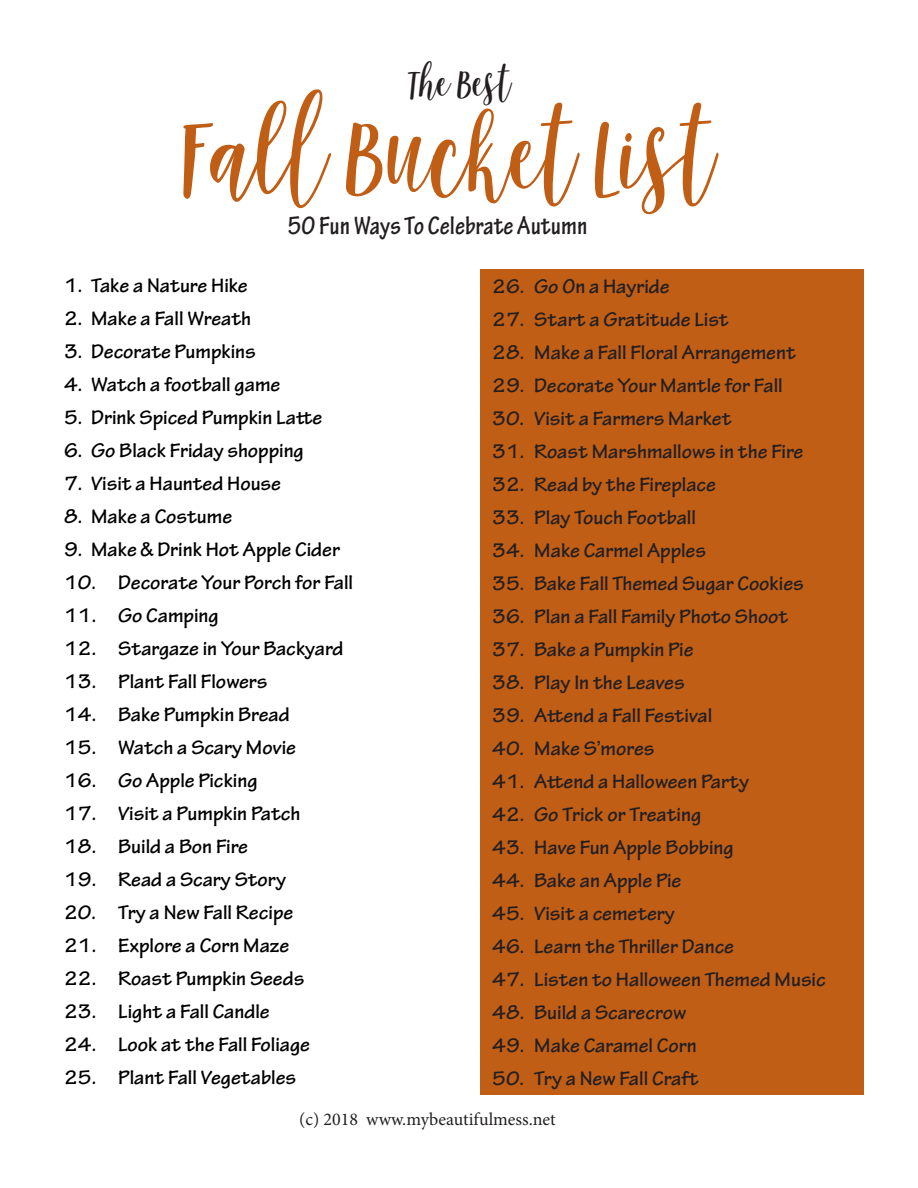
<style>
.page{position:relative;width:918px;height:1188px;background:#fff}
.page>*{position:absolute;margin:0;border:0;box-sizing:border-box;transform-origin:0 0}
.t1{font:72px "Malisia Script";color:#c15e16}
.t2{font:700 condensed 27px "Tekton Pro";color:#231f20}
.t3{font:27px "Malisia Script";color:#231f20}
.t4{font:700 21px "Tekton Pro";color:#231f20}
.t5{font:700 21px "Tekton Pro";color:#000}
.t6{font:18px "Minion Pro";color:#231f20}
</style>
<div class="page">
<div style="left:480px;top:269px;width:384px;height:825px;background:#c15e16"></div>
<p class="t3" style="left:407px;top:67px;width:105px">The Best</p>
<p class="t1" style="left:182px;top:111px;width:534px">Fall Bucket List</p>
<p class="t2" style="left:287px;top:210px;width:301px">50 Fun Ways To Celebrate Autumn</p>
<p class="t5" style="left:64px;top:273px;width:185px">1. Take a Nature Hike</p>
<p class="t5" style="left:64px;top:306px;width:189px">2. Make a Fall Wreath</p>
<p class="t5" style="left:64px;top:339px;width:193px">3. Decorate Pumpkins</p>
<p class="t5" style="left:64px;top:372px;width:218px">4. Watch a football game</p>
<p class="t5" style="left:64px;top:405px;width:260px">5. Drink Spiced Pumpkin Latte</p>
<p class="t5" style="left:64px;top:438px;width:241px">6. Go Black Friday shopping</p>
<p class="t5" style="left:64px;top:471px;width:218px">7. Visit a Haunted House</p>
<p class="t5" style="left:64px;top:504px;width:170px">8. Make a Costume</p>
<p class="t5" style="left:64px;top:537px;width:277px">9. Make &amp; Drink Hot Apple Cider</p>
<p class="t5" style="left:64px;top:570px;width:290px">10. Decorate Your Porch for Fall</p>
<p class="t5" style="left:64px;top:603px;width:156px">11. Go Camping</p>
<p class="t5" style="left:64px;top:636px;width:281px">12. Stargaze in Your Backyard</p>
<p class="t5" style="left:64px;top:669px;width:205px">13. Plant Fall Flowers</p>
<p class="t5" style="left:64px;top:702px;width:227px">14. Bake Pumpkin Bread</p>
<p class="t5" style="left:64px;top:735px;width:233px">15. Watch a Scary Movie</p>
<p class="t5" style="left:64px;top:768px;width:195px">16. Go Apple Picking</p>
<p class="t5" style="left:64px;top:801px;width:238px">17. Visit a Pumpkin Patch</p>
<p class="t5" style="left:64px;top:834px;width:185px">18. Build a Bon Fire</p>
<p class="t5" style="left:64px;top:867px;width:223px">19. Read a Scary Story</p>
<p class="t5" style="left:64px;top:900px;width:230px">20. Try a New Fall Recipe</p>
<p class="t5" style="left:64px;top:933px;width:227px">21. Explore a Corn Maze</p>
<p class="t5" style="left:64px;top:966px;width:242px">22. Roast Pumpkin Seeds</p>
<p class="t5" style="left:64px;top:999px;width:207px">23. Light a Fall Candle</p>
<p class="t5" style="left:64px;top:1032px;width:247px">24. Look at the Fall Foliage</p>
<p class="t5" style="left:64px;top:1065px;width:233px">25. Plant Fall Vegetables</p>
<p class="t4" style="left:492px;top:274px;width:179px">26. Go On a Hayride</p>
<p class="t4" style="left:492px;top:307px;width:238px">27. Start a Gratitude List</p>
<p class="t4" style="left:492px;top:340px;width:305px">28. Make a Fall Floral Arrangement</p>
<p class="t4" style="left:492px;top:373px;width:292px">29. Decorate Your Mantle for Fall</p>
<p class="t4" style="left:492px;top:406px;width:241px">30. Visit a Farmers Market</p>
<p class="t4" style="left:492px;top:439px;width:313px">31. Roast Marshmallows in the Fire</p>
<p class="t4" style="left:492px;top:472px;width:225px">32. Read by the Fireplace</p>
<p class="t4" style="left:492px;top:505px;width:205px">33. Play Touch Football</p>
<p class="t4" style="left:492px;top:538px;width:215px">34. Make Carmel Apples</p>
<p class="t4" style="left:492px;top:571px;width:313px">35. Bake Fall Themed Sugar Cookies</p>
<p class="t4" style="left:492px;top:604px;width:298px">36. Plan a Fall Family Photo Shoot</p>
<p class="t4" style="left:492px;top:637px;width:203px">37. Bake a Pumpkin Pie</p>
<p class="t4" style="left:492px;top:670px;width:194px">38. Play In the Leaves</p>
<p class="t4" style="left:492px;top:703px;width:222px">39. Attend a Fall Festival</p>
<p class="t4" style="left:492px;top:736px;width:164px">40. Make S’mores</p>
<p class="t4" style="left:492px;top:769px;width:258px">41. Attend a Halloween Party</p>
<p class="t4" style="left:492px;top:802px;width:210px">42. Go Trick or Treating</p>
<p class="t4" style="left:492px;top:835px;width:243px">43. Have Fun Apple Bobbing</p>
<p class="t4" style="left:492px;top:868px;width:191px">44. Bake an Apple Pie</p>
<p class="t4" style="left:492px;top:901px;width:184px">45. Visit a cemetery</p>
<p class="t4" style="left:492px;top:934px;width:243px">46. Learn the Thriller Dance</p>
<p class="t4" style="left:492px;top:967px;width:335px">47. Listen to Halloween Themed Music</p>
<p class="t4" style="left:492px;top:1000px;width:196px">48. Build a Scarecrow</p>
<p class="t4" style="left:492px;top:1033px;width:206px">49. Make Caramel Corn</p>
<p class="t4" style="left:492px;top:1066px;width:208px">50. Try a New Fall Craft</p>
<p class="t6" style="left:299px;top:1108px;width:258px">(c) 2018 www.mybeautifulmess.net</p>
</div>
